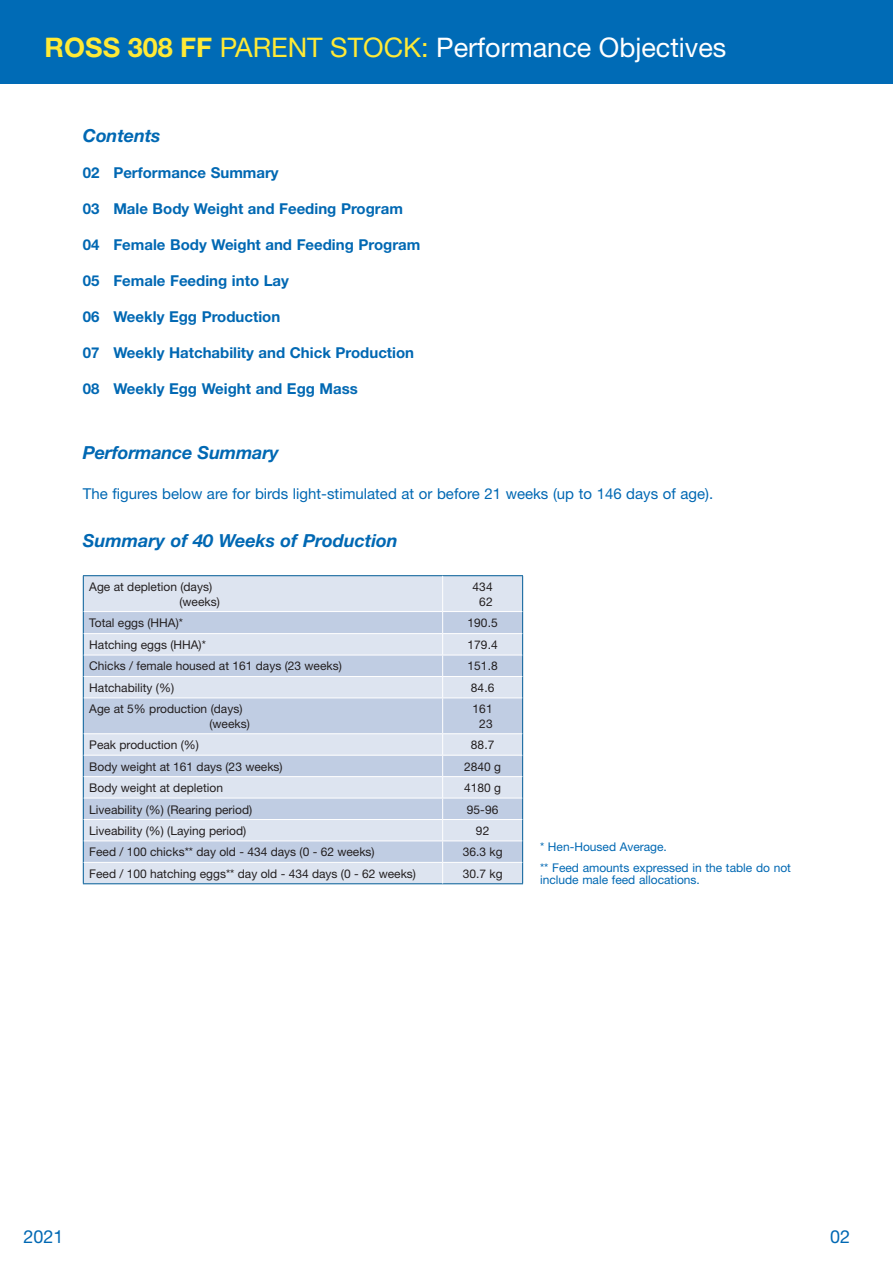
<style>
.page{position:relative;width:893px;height:1263px;background:#fff}
.page>*{position:absolute;margin:0;border:0;box-sizing:border-box;transform-origin:0 0}
.t1{font:27px "Helvetica Neue";color:#fff}
.t2{font:italic 700 18px "Helvetica Neue LT Std";letter-spacing:-.01em;color:#0168b3}
.t3{font:18px "Helvetica Neue";color:#0168b3}
.t4{font:700 15px "Helvetica Neue LT Std";color:#0168b3}
.t5{font:15px "Helvetica Neue";color:#0168b3}
.t6{font:12px/14.4px "Helvetica Neue";color:#231f20}
.t7{font:12px/20.5px "Helvetica Neue";color:#0168b3}
.s1{font-family:"Helvetica Neue LT Std";font-weight:700;color:#ffea36}
.s2{color:#ffea36}
</style>
<div class="page">
<div style="left:0;top:0;width:893px;height:84px;background:#006bb6"></div>
<div style="left:84px;top:576px;width:438px;height:307px;background:#dde4f0"></div>
<svg style="left:84px;top:612px;width:438px;height:250px;background:#ccd7e8"></svg>
<hr style="left:83px;top:575px;width:360px;height:1px;background:#005b97">
<hr style="left:83px;top:576px;width:1px;height:35px;background:#005b97">
<hr style="left:443px;top:575px;width:80px;height:1px;background:#005b97">
<hr style="left:522px;top:576px;width:1px;height:35px;background:#005b97">
<svg style="left:83px;top:611px;width:1px;height:87px"></svg>
<svg style="left:522px;top:611px;width:1px;height:87px"></svg>
<hr style="left:83px;top:698px;width:1px;height:36px;background:#005b97">
<hr style="left:522px;top:698px;width:1px;height:36px;background:#005b97">
<svg style="left:83px;top:734px;width:1px;height:149px"></svg>
<svg style="left:522px;top:734px;width:1px;height:149px"></svg>
<hr style="left:83px;top:883px;width:360px;height:1px;background:#005b97">
<hr style="left:443px;top:883px;width:80px;height:1px;background:#005b97">
<hr style="left:442px;top:576px;width:1px;height:35px;background:#fff">
<hr style="left:84px;top:611px;width:359px;height:1px;background:#fff">
<hr style="left:443px;top:611px;width:79px;height:1px;background:#fff">
<hr style="left:84px;top:633px;width:359px;height:1px;background:#fff">
<hr style="left:443px;top:633px;width:79px;height:1px;background:#fff">
<hr style="left:84px;top:655px;width:359px;height:1px;background:#fff">
<hr style="left:443px;top:655px;width:79px;height:1px;background:#fff">
<hr style="left:84px;top:676px;width:359px;height:1px;background:#fff">
<hr style="left:443px;top:676px;width:79px;height:1px;background:#fff">
<svg style="left:442px;top:612px;width:1px;height:85px"></svg>
<hr style="left:84px;top:697px;width:359px;height:1px;background:#fff">
<hr style="left:443px;top:697px;width:79px;height:1px;background:#fff">
<hr style="left:442px;top:698px;width:1px;height:35px;background:#fff">
<hr style="left:84px;top:733px;width:359px;height:1px;background:#fff">
<hr style="left:443px;top:733px;width:79px;height:1px;background:#fff">
<hr style="left:84px;top:755px;width:359px;height:1px;background:#fff">
<hr style="left:443px;top:755px;width:79px;height:1px;background:#fff">
<hr style="left:84px;top:776px;width:359px;height:1px;background:#fff">
<hr style="left:443px;top:776px;width:79px;height:1px;background:#fff">
<hr style="left:84px;top:798px;width:359px;height:1px;background:#fff">
<hr style="left:443px;top:798px;width:79px;height:1px;background:#fff">
<hr style="left:84px;top:819px;width:359px;height:1px;background:#fff">
<hr style="left:443px;top:819px;width:79px;height:1px;background:#fff">
<hr style="left:84px;top:840px;width:359px;height:1px;background:#fff">
<hr style="left:443px;top:840px;width:79px;height:1px;background:#fff">
<hr style="left:84px;top:862px;width:359px;height:1px;background:#fff">
<hr style="left:443px;top:862px;width:79px;height:1px;background:#fff">
<svg style="left:442px;top:734px;width:1px;height:149px"></svg>
<h1 class="t1" style="left:45px;top:31px;width:683px"><span class="s1">ROSS 308 FF</span> <span class="s2">PARENT STOCK:</span> Performance Objectives</h1>
<h2 class="t2" style="left:83px;top:124px;width:79px">Contents</h2>
<p class="t4" style="left:83px;top:163px;width:197px">02 Performance Summary</p>
<p class="t4" style="left:83px;top:199px;width:322px">03 Male Body Weight and Feeding Program</p>
<p class="t4" style="left:83px;top:235px;width:339px">04 Female Body Weight and Feeding Program</p>
<p class="t4" style="left:83px;top:271px;width:208px">05 Female Feeding into Lay</p>
<p class="t4" style="left:83px;top:307px;width:199px">06 Weekly Egg Production</p>
<p class="t4" style="left:83px;top:343px;width:333px">07 Weekly Hatchability and Chick Production</p>
<p class="t4" style="left:83px;top:379px;width:277px">08 Weekly Egg Weight and Egg Mass</p>
<h2 class="t2" style="left:83px;top:442px;width:197px">Performance Summary</h2>
<p class="t5" style="left:83px;top:485px;width:632px">The figures below are for birds light-stimulated at or before 21 weeks (up to 146 days of age).</p>
<h2 class="t2" style="left:83px;top:529px;width:316px">Summary of 40 Weeks of Production</h2>
<p class="t6" style="left:179px;top:579px;width:42px;text-indent:-90px">Age at depletion (days) (weeks)</p>
<p class="t6" style="left:473px;top:579px;width:22px;text-align:center">434<br>62</p>
<p class="t6" style="left:89px;top:615px;width:95px">Total eggs (HHA)*</p>
<p class="t6" style="left:468px;top:615px;width:32px">190.5</p>
<p class="t6" style="left:89px;top:637px;width:118px">Hatching eggs (HHA)*</p>
<p class="t6" style="left:468px;top:637px;width:32px">179.4</p>
<p class="t6" style="left:89px;top:659px;width:254px">Chicks / female housed at 161 days (23 weeks)</p>
<p class="t6" style="left:468px;top:659px;width:32px">151.8</p>
<p class="t6" style="left:89px;top:680px;width:86px">Hatchability (%)</p>
<p class="t6" style="left:471px;top:680px;width:25px">84.6</p>
<p class="t6" style="left:209px;top:702px;width:42px;text-indent:-120px">Age at 5% production (days) (weeks)</p>
<p class="t6" style="left:473px;top:702px;width:22px;text-align:center">161<br>23</p>
<p class="t6" style="left:89px;top:737px;width:111px">Peak production (%)</p>
<p class="t6" style="left:471px;top:737px;width:25px">88.7</p>
<p class="t6" style="left:89px;top:759px;width:195px">Body weight at 161 days (23 weeks)</p>
<p class="t6" style="left:464px;top:759px;width:38px">2840 g</p>
<p class="t6" style="left:89px;top:780px;width:135px">Body weight at depletion</p>
<p class="t6" style="left:464px;top:780px;width:38px">4180 g</p>
<p class="t6" style="left:89px;top:802px;width:165px">Liveability (%) (Rearing period)</p>
<p class="t6" style="left:467px;top:802px;width:33px">95-96</p>
<p class="t6" style="left:89px;top:823px;width:159px">Liveability (%) (Laying period)</p>
<p class="t6" style="left:476px;top:823px;width:15px">92</p>
<p class="t6" style="left:89px;top:845px;width:287px">Feed / 100 chicks** day old - 434 days (0 - 62 weeks)</p>
<p class="t6" style="left:463px;top:845px;width:41px">36.3 kg</p>
<p class="t6" style="left:89px;top:866px;width:328px">Feed / 100 hatching eggs** day old - 434 days (0 - 62 weeks)</p>
<p class="t6" style="left:463px;top:866px;width:41px">30.7 kg</p>
<p class="t7" style="left:540px;top:837px;width:252px">* Hen-Housed Average.<br>** Feed amounts expressed in the table do not</p>
<p class="t7" style="left:540px;top:869px;width:161px">include male feed allocations.</p>
<h2 class="t3" style="left:24px;top:1226px;width:42px">2021</h2>
<h2 class="t3" style="left:830px;top:1226px;width:22px">02</h2>
</div>
